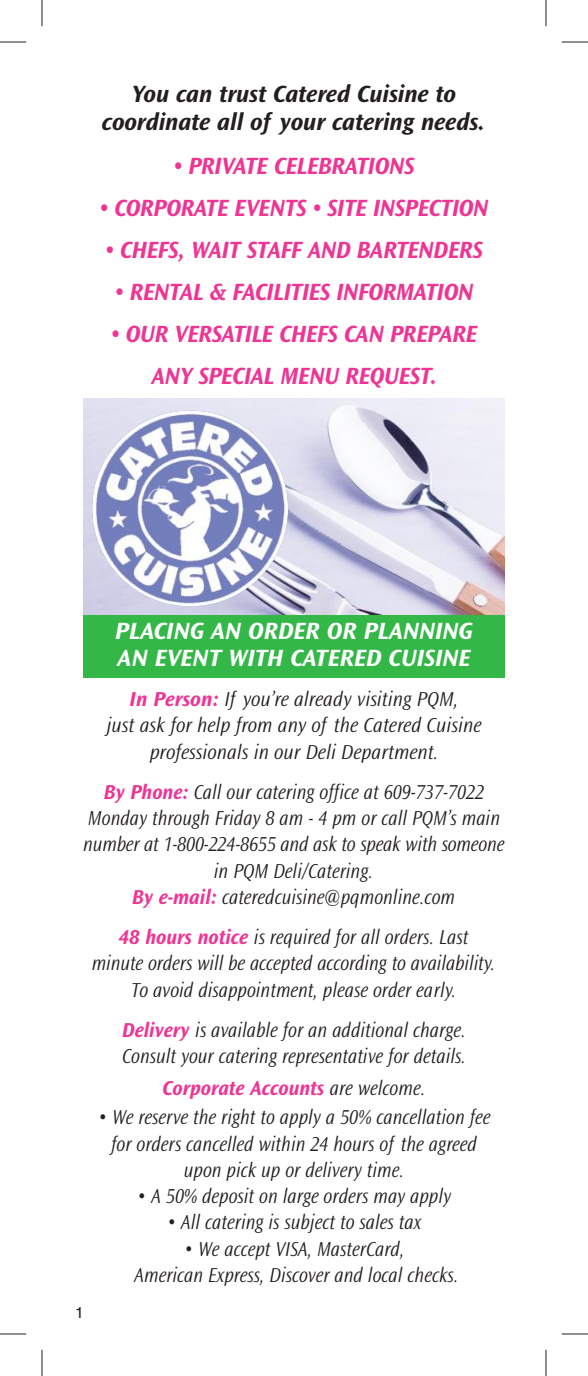
<style>
.page{position:relative;width:588px;height:1376px;background:#fff}
.page>*{position:absolute;margin:0;border:0;box-sizing:border-box;transform-origin:0 0}
.t1{font:24.5px/42px "Ocean Sans MM It 648 wt 572 wd";letter-spacing:-.01em;color:#ef3493;text-align:center;scale:.9 1}
.t2{font:24.5px/28px "Ocean Sans MM It 648 wt 572 wd";letter-spacing:-.005em;color:#241f1f;text-align:center;scale:.95 1}
.t3{font:24.5px/26.2px "Ocean Sans MM It 648 wt 572 wd";color:#fff;scale:.95 1}
.t4{font:21px/26.2px "Ocean Sans MM It 310 wt 475 wd";color:#241f1f;text-align:center;scale:.9 1}
.t5{font:21px/26.2px "Ocean Sans MM It 310 wt 475 wd";color:#241f1f;text-align:center;scale:.95 1}
.t6{font:21px "Ocean Sans MM It 648 wt 572 wd";color:#ef3493;scale:.9 1}
.t7{font:15.75px "Helvetica";color:#241f1f}
.s1{font-family:"Ocean Sans MM It 648 wt 572 wd";color:#ef3493}
.s2{font-family:"Ocean Sans MM It 310 wt 475 wd";color:#241f1f}
</style>
<div class="page">
<div style="left:83px;top:614px;width:422px;height:64px;background:#33b848"></div>
<img style="left:83px;top:398px;width:422px;height:216px">
<img style="left:92px;top:410px;width:196px;height:196px;border-radius:98px">
<svg style="left:0;top:42px;width:26px;height:1px"></svg>
<svg style="left:562px;top:42px;width:26px;height:1px"></svg>
<svg style="left:0;top:1333px;width:26px;height:1px"></svg>
<svg style="left:562px;top:1333px;width:26px;height:1px"></svg>
<svg style="left:42px;top:0;width:1px;height:26px"></svg>
<svg style="left:42px;top:1349px;width:1px;height:27px"></svg>
<svg style="left:546px;top:0;width:1px;height:26px"></svg>
<svg style="left:545px;top:1349px;width:2px;height:27px"></svg>
<p class="t2" style="left:102px;top:80px;width:405px">You can trust Catered Cuisine to coordinate all of your catering needs.</p>
<p class="t1" style="left:174px;top:145px;width:269px">• PRIVATE CELEBRATIONS</p>
<p class="t1" style="left:100px;top:187px;width:433px">• CORPORATE EVENTS • SITE INSPECTION</p>
<p class="t1" style="left:106px;top:229px;width:421px">• CHEFS, WAIT STAFF AND BARTENDERS</p>
<p class="t1" style="left:115px;top:271px;width:399px">• RENTAL &amp; FACILITIES INFORMATION</p>
<p class="t1" style="left:111px;top:313px;width:408px">• OUR VERSATILE CHEFS CAN PREPARE<br>ANY SPECIAL MENU REQUEST.</p>
<p class="t3" style="left:115px;top:618px;width:378px">PLACING AN ORDER OR PLANNING<br>AN EVENT WITH CATERED CUISINE</p>
<p class="t5" style="left:106px;top:686px;width:396px"><span class="s1">In Person:</span> If you’re already visiting PQM,<br>just ask for help from any of the Catered Cuisine professionals in our Deli Department.</p>
<p class="t4" style="left:83px;top:779px;width:469px"><span class="s1">By Phone:</span> Call our catering office at 609-737-7022<br>Monday through Friday 8 am - 4 pm or call PQM’s main number at 1-800-224-8655 and ask to speak with someone in PQM Deli/Catering.<br><span class="s1">By e-mail:</span> cateredcuisine@pqmonline.com</p>
<p class="t4" style="left:92px;top:924px;width:450px"><span class="s1">48 hours notice</span> is required for all orders. Last minute orders will be accepted according to availability.<br>To avoid disappointment, please order early.</p>
<p class="t4" style="left:122px;top:1017px;width:384px;text-align:left"><span class="s1">Delivery</span> is available for an additional charge.<br>Consult your catering representative for details.</p>
<p class="t6" style="left:162px;top:1076px;width:294px">Corporate Accounts <span class="s2">are welcome.</span></p>
<p class="t4" style="left:98px;top:1104px;width:438px">• We reserve the right to apply a 50% cancellation fee for orders cancelled within 24 hours of the agreed upon pick up or delivery time.</p>
<p class="t4" style="left:137px;top:1183px;width:351px">• A 50% deposit on large orders may apply</p>
<p class="t4" style="left:167px;top:1209px;width:286px">• All catering is subject to sales tax</p>
<p class="t4" style="left:135px;top:1236px;width:361px">• We accept VISA, MasterCard,<br>American Express, Discover and local checks.</p>
<p class="t7" style="left:75px;top:1300px;width:10px">1</p>
</div>
